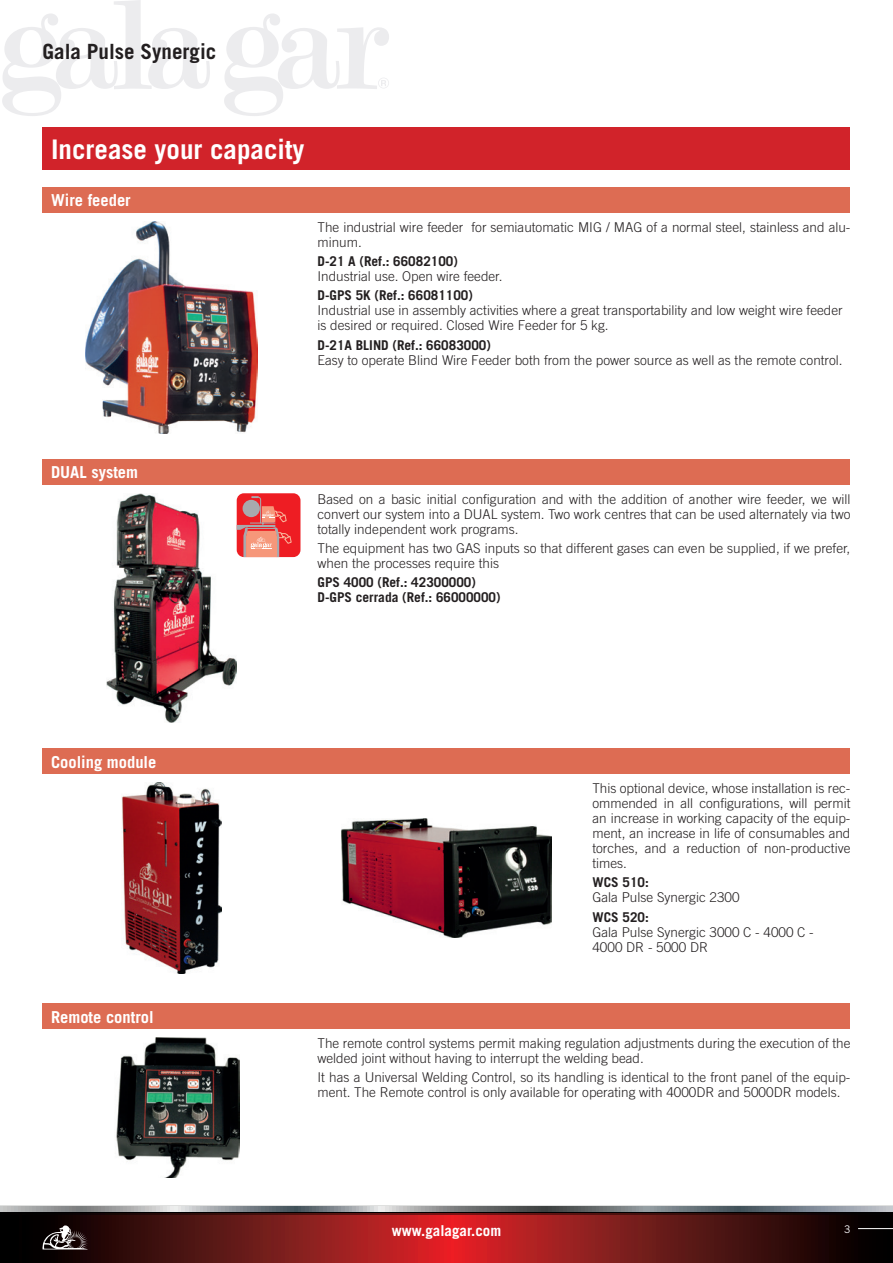
<style>
.page{position:relative;width:893px;height:1263px;background:#fff}
.page>*{position:absolute;margin:0;border:0;box-sizing:border-box;transform-origin:0 0}
.t1{font:700 27px "Trade Gothic";color:#fff}
.t2{font:700 21px "Trade Gothic";color:#231f20}
.t3{font:700 16.5px "Trade Gothic";color:#fff}
.t4{font:700 15px "Trade Gothic";color:#fff}
.t5{font:300 13.5px/15px "Trade Gothic";color:#231f20}
.t6{font:700 13.5px/15px "Trade Gothic";color:#231f20}
.t7{font:10.5px "Trade Gothic";color:#fff}
</style>
<div class="page">
<svg style="left:0;top:1213px;width:893px;height:2px;background:#3b0b0a"></svg>
<svg style="left:0;top:1215px;width:893px;height:48px;background:#681515"></svg>
<div style="left:0;top:1207px;width:893px;height:6px;background:#000002"></div>
<div style="left:0;top:1205px;width:893px;height:5px;background:#dfe0df"></div>
<svg style="left:0;top:1206px;width:893px;height:6px;background:#868c90"></svg>
<hr style="left:858px;top:1228px;width:35px;height:1px;background:#fff">
<svg style="left:43px;top:1225px;width:45px;height:24px"></svg>
<svg style="left:2px;top:0;width:208px;height:116px"></svg>
<svg style="left:224px;top:14px;width:165px;height:102px"></svg>
<div style="left:43px;top:128px;width:807px;height:42px;background:#d1232a"></div>
<div style="left:43px;top:187px;width:807px;height:26px;background:#dd6c53"></div>
<div style="left:43px;top:748px;width:807px;height:26px;background:#dd6c53"></div>
<div style="left:43px;top:459px;width:807px;height:26px;background:#dd6c53"></div>
<div style="left:43px;top:1003px;width:807px;height:26px;background:#dd6c53"></div>
<img style="left:341px;top:819px;width:211px;height:118px">
<img style="left:85px;top:221px;width:173px;height:213px">
<img style="left:122px;top:782px;width:99px;height:192px">
<img style="left:106px;top:493px;width:131px;height:230px">
<img style="left:116px;top:1037px;width:124px;height:141px">
<div style="left:237px;top:493px;width:63px;height:64px;background:#ee1d23;border-radius:7px"></div>
<svg style="left:237px;top:496px;width:55px;height:61px"></svg>
<h2 class="t2" style="left:43px;top:38px;width:175px">Gala Pulse Synergic</h2>
<h1 class="t1" style="left:51px;top:133px;width:255px">Increase your capacity</h1>
<p class="t3" style="left:51px;top:190px;width:81px">Wire feeder</p>
<p class="t5" style="left:317px;top:219px;width:534px">The industrial wire feeder for semiautomatic MIG / MAG of a normal steel, stainless and alu&shy;minum.</p>
<p class="t6" style="left:317px;top:253px;width:142px">D-21 A (Ref.: 66082100)</p>
<p class="t5" style="left:317px;top:269px;width:187px">Industrial use. Open wire feeder.</p>
<p class="t6" style="left:317px;top:288px;width:157px">D-GPS 5K (Ref.: 66081100)</p>
<p class="t5" style="left:317px;top:303px;width:527px">Industrial use in assembly activities where a great transportability and low weight wire feeder is desired or required. Closed Wire Feeder for 5 kg.</p>
<p class="t6" style="left:317px;top:337px;width:175px">D-21A BLIND (Ref.: 66083000)</p>
<p class="t5" style="left:317px;top:352px;width:527px">Easy to operate Blind Wire Feeder both from the power source as well as the remote control.</p>
<p class="t3" style="left:51px;top:462px;width:89px">DUAL system</p>
<p class="t5" style="left:317px;top:491px;width:534px;text-align:justify">Based on a basic initial configuration and with the addition of another wire feeder, we will convert our system into a DUAL system. Two work centres that can be used alternately via two totally independent work programs.</p>
<p class="t5" style="left:317px;top:541px;width:534px">The equipment has two GAS inputs so that different gases can even be supplied, if we prefer, when the processes require this</p>
<p class="t6" style="left:317px;top:575px;width:185px">GPS 4000 (Ref.: 42300000)<br>D-GPS cerrada (Ref.: 66000000)</p>
<p class="t3" style="left:51px;top:751px;width:107px">Cooling module</p>
<p class="t3" style="left:51px;top:1007px;width:104px">Remote control</p>
<p class="t5" style="left:592px;top:781px;width:259px;text-align:justify">This optional device, whose installation is rec&shy;ommended in all configurations, will permit an increase in working capacity of the equip&shy;ment, an increase in life of consumables and torches, and a reduction of non-productive times.</p>
<p class="t6" style="left:592px;top:875px;width:58px">WCS 510:</p>
<p class="t5" style="left:592px;top:890px;width:149px">Gala Pulse Synergic 2300</p>
<p class="t6" style="left:592px;top:909px;width:58px">WCS 520:</p>
<p class="t5" style="left:592px;top:924px;width:223px">Gala Pulse Synergic 3000 C - 4000 C -<br>4000 DR - 5000 DR</p>
<p class="t5" style="left:317px;top:1036px;width:534px">The remote control systems permit making regulation adjustments during the execution of the welded joint without having to interrupt the welding bead.</p>
<p class="t5" style="left:317px;top:1070px;width:534px">It has a Universal Welding Control, so its handling is identical to the front panel of the equip&shy;ment. The Remote control is only available for operating with 4000DR and 5000DR models.</p>
<p class="t4" style="left:392px;top:1222px;width:111px">www.galagar.com</p>
<p class="t7" style="left:844px;top:1223px;width:8px">3</p>
</div>
